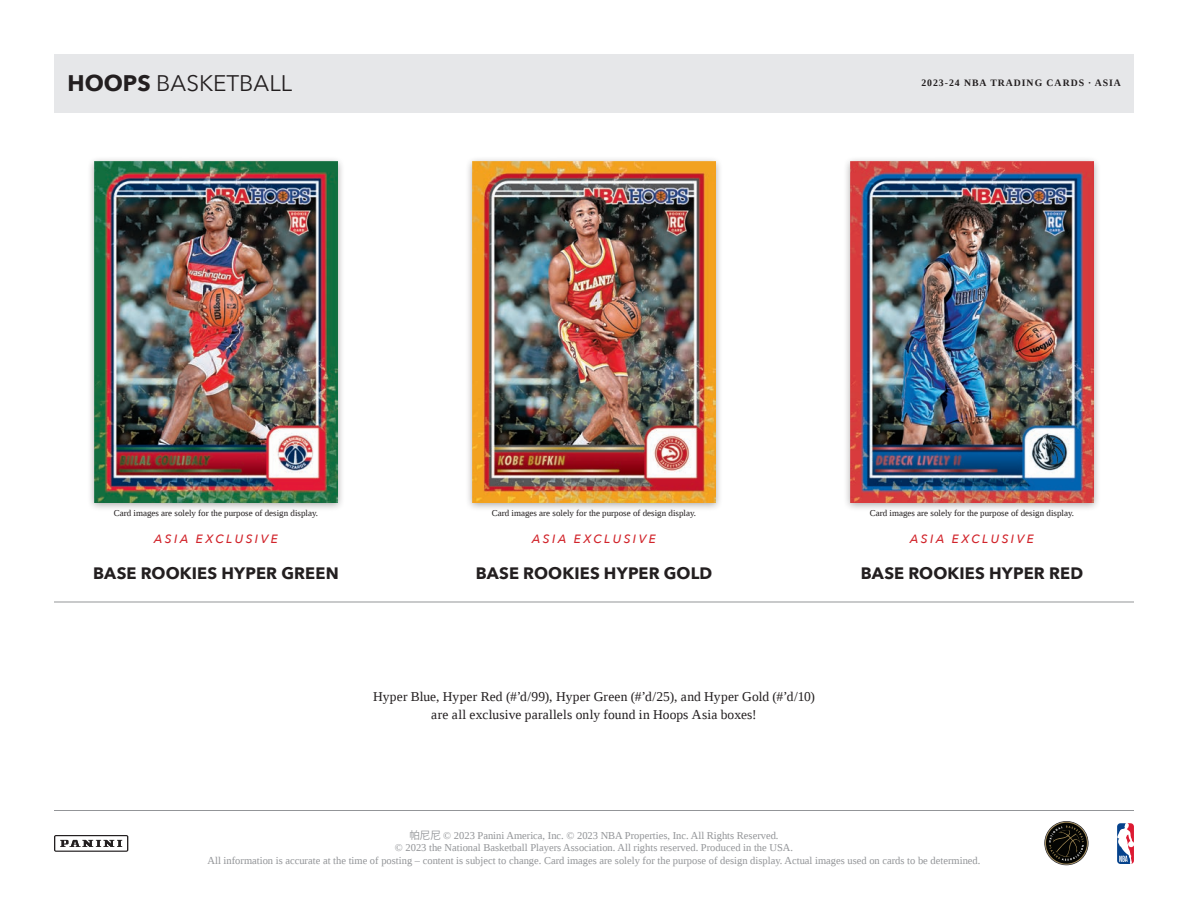
<style>
.page{position:relative;width:1188px;height:918px;background:#fff}
.page>*{position:absolute;margin:0;border:0;box-sizing:border-box;transform-origin:0 0}
.t1{font:22.5px "Avenir Next";color:#231f20}
.t2{font:700 16.5px "Avenir Next";letter-spacing:.01em;color:#231f20}
.t3{font:13.5px/18px "Liberation Serif";letter-spacing:.01em;color:#231f20;text-align:center}
.t4{font:italic 500 12px "Avenir Next";letter-spacing:.205em;color:#d1232a}
.t5{font:10.5px/12.6px "Liberation Serif";color:#939598;text-align:center}
.t6{font:700 9.75px "Liberation Serif";letter-spacing:.1em;color:#231f20}
.t7{font:9px "Liberation Serif";color:#231f20}
.s1{font-weight:700}
.s2{font-family:"Koz Go Pr 6 N"}
</style>
<div class="page">
<hr style="left:54px;top:602px;width:1080px;height:1px;background:#939598">
<div style="left:87px;top:156px;width:258px;height:356px;background:#231f20;opacity:.4"></div>
<img style="left:94px;top:162px;width:243px;height:340px">
<div style="left:465px;top:156px;width:258px;height:356px;background:#231f20;opacity:.4"></div>
<img style="left:472px;top:162px;width:244px;height:340px">
<div style="left:843px;top:156px;width:258px;height:356px;background:#231f20;opacity:.4"></div>
<img style="left:850px;top:162px;width:244px;height:340px">
<svg style="left:1117px;top:823px;width:17px;height:41px"></svg>
<hr style="left:54px;top:810px;width:1080px;height:1px;background:#939598">
<svg style="left:54px;top:835px;width:74px;height:17px"></svg>
<svg style="left:1044px;top:821px;width:45px;height:44px"></svg>
<div style="left:54px;top:54px;width:1080px;height:58px;background:#e6e7e9"></div>
<p class="t1" style="left:68px;top:64px;width:226px"><span class="s1">HOOPS</span> BASKETBALL</p>
<p class="t6" style="left:921px;top:77px;width:201px">2023-24 NBA TRADING CARDS · ASIA</p>
<p class="t7" style="left:114px;top:507px;width:206px">Card images are solely for the purpose of design display.</p>
<p class="t7" style="left:492px;top:507px;width:206px">Card images are solely for the purpose of design display.</p>
<p class="t7" style="left:870px;top:507px;width:206px">Card images are solely for the purpose of design display.</p>
<p class="t4" style="left:154px;top:528px;width:125px">ASIA EXCLUSIVE</p>
<p class="t4" style="left:532px;top:528px;width:125px">ASIA EXCLUSIVE</p>
<p class="t4" style="left:910px;top:528px;width:125px">ASIA EXCLUSIVE</p>
<p class="t2" style="left:93px;top:559px;width:247px">BASE ROOKIES HYPER GREEN</p>
<p class="t2" style="left:476px;top:559px;width:238px">BASE ROOKIES HYPER GOLD</p>
<p class="t2" style="left:861px;top:559px;width:224px">BASE ROOKIES HYPER RED</p>
<p class="t3" style="left:373px;top:688px;width:443px">Hyper Blue, Hyper Red (#’d/99), Hyper Green (#’d/25), and Hyper Gold (#’d/10) are all exclusive parallels only found in Hoops Asia boxes!</p>
<p class="t5" style="left:208px;top:829px;width:774px"><span class="s2">帕尼尼</span> © 2023 Panini America, Inc. © 2023 NBA Properties, Inc. All Rights Reserved.<br>© 2023 the National Basketball Players Association. All rights reserved. Produced in the USA.<br>All information is accurate at the time of posting – content is subject to change. Card images are solely for the purpose of design display. Actual images used on cards to be determined.</p>
</div>
